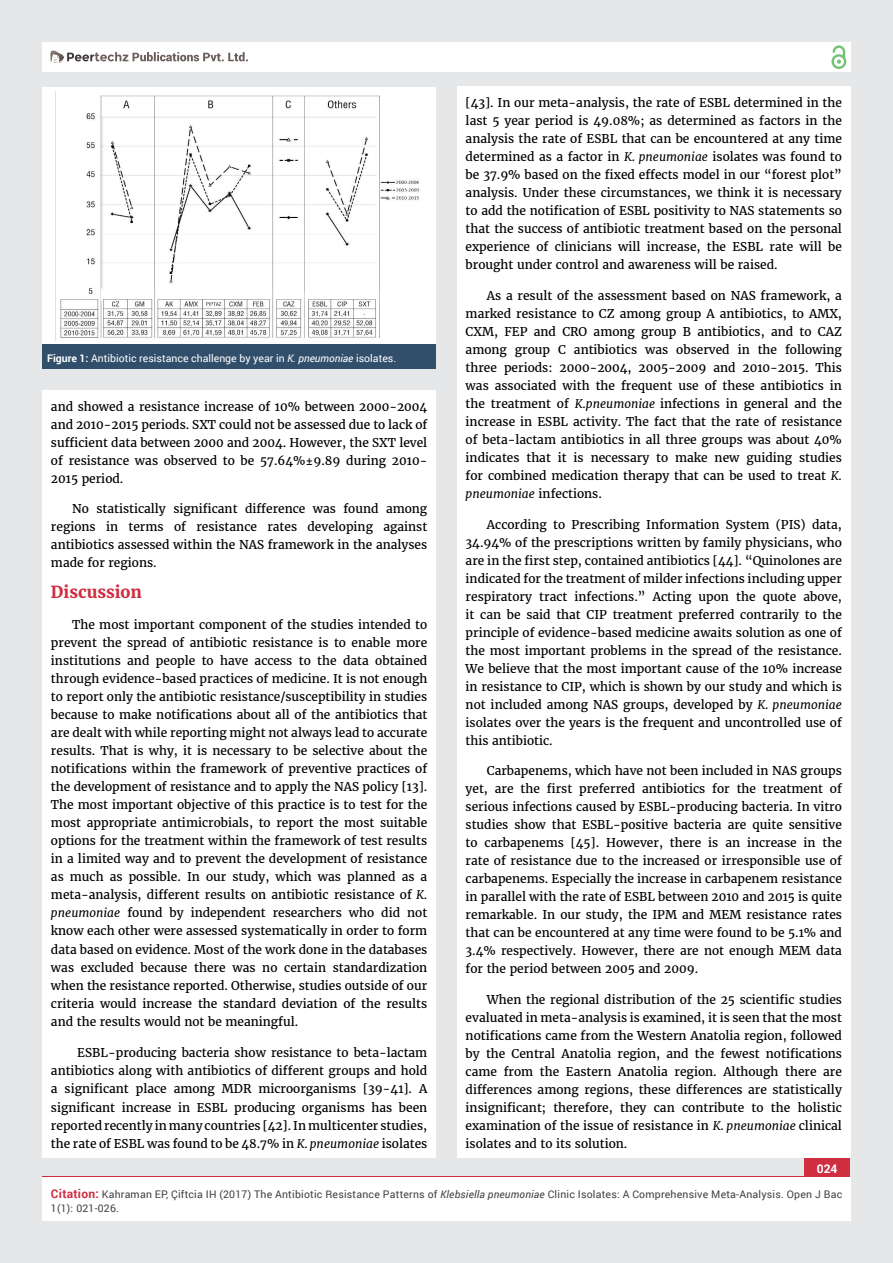
<style>
.page{position:relative;width:893px;height:1263px;background:#e6e7e8}
.page>*{position:absolute;margin:0;border:0;box-sizing:border-box;transform-origin:0 0}
.t1{font:700 16.5px "Merriweather";color:#cf2e41}
.t2{font:12px/18px "Merriweather";color:#000;text-align:justify}
.t3{font:700 12px "Roboto";color:#fff}
.t4{font:10.5px/13.5px "Roboto";letter-spacing:.02em;color:#414042}
.t5{font:10.5px "Roboto";color:#fff}
.s1{font-weight:700}
.s2{font-style:italic}
.s3{font-weight:700;font-size:12px;color:#cf2e41}
</style>
<div class="page">
<div style="left:42px;top:43px;width:808px;height:29px;background:#fff"></div>
<div style="left:831px;top:54px;width:15px;height:15px;border:2px solid #74c273;border-radius:50%"></div>
<svg style="left:831px;top:45px;width:15px;height:19px"></svg>
<div style="left:804px;top:1157px;width:46px;height:43px;background:#cf2e41"></div>
<svg style="left:49px;top:50px;width:199px;height:14px"></svg>
<div style="left:42px;top:1177px;width:809px;height:43px;background:#fff"></div>
<div style="left:42px;top:390px;width:394px;height:768px;background:#fff"></div>
<div style="left:457px;top:87px;width:393px;height:1071px;background:#fff"></div>
<div style="left:43px;top:87px;width:393px;height:257px;background:#fff"></div>
<div style="left:43px;top:344px;width:393px;height:25px;background:#314e6b"></div>
<img style="left:60px;top:95px;width:359px;height:243px">
<p class="t5" style="left:47px;top:351px;width:351px"><span class="s1">Figure 1:</span> Antibiotic resistance challenge by year in <span class="s2">K. pneumoniae</span> isolates.</p>
<p class="t2" style="left:51px;top:397px;width:378px">and showed a resistance increase of 10% between 2000-2004 and 2010-2015 periods. SXT could not be assessed due to lack of sufficient data between 2000 and 2004. However, the SXT level of resistance was observed to be 57.64%±9.89 during 2010- 2015 period.</p>
<p class="t2" style="left:51px;top:500px;width:378px;text-indent:21px">No statistically significant difference was found among regions in terms of resistance rates developing against antibiotics assessed within the NAS framework in the analyses made for regions.</p>
<h1 class="t1" style="left:51px;top:582px;width:93px">Discussion</h1>
<p class="t2" style="left:51px;top:616px;width:378px;text-indent:21px">The most important component of the studies intended to prevent the spread of antibiotic resistance is to enable more institutions and people to have access to the data obtained through evidence-based practices of medicine. It is not enough to report only the antibiotic resistance/susceptibility in studies because to make notifications about all of the antibiotics that are dealt with while reporting might not always lead to accurate results. That is why, it is necessary to be selective about the notifications within the framework of preventive practices of the development of resistance and to apply the NAS policy [13].<br>The most important objective of this practice is to test for the most appropriate antimicrobials, to report the most suitable options for the treatment within the framework of test results in a limited way and to prevent the development of resistance as much as possible. In our study, which was planned as a meta-analysis, different results on antibiotic resistance of <span class="s2">K. pneumoniae</span> found by independent researchers who did not know each other were assessed systematically in order to form data based on evidence. Most of the work done in the databases was excluded because there was no certain standardization when the resistance reported. Otherwise, studies outside of our criteria would increase the standard deviation of the results and the results would not be meaningful.</p>
<p class="t2" style="left:51px;top:1044px;width:378px;text-indent:26px">ESBL-producing bacteria show resistance to beta-lactam antibiotics along with antibiotics of different groups and hold a significant place among MDR microorganisms [39-41]. A significant increase in ESBL producing organisms has been reported recently in many countries [42]. In multicenter studies, the rate of ESBL was found to be 48.7% in <span class="s2">K. pneumoniae</span> isolates</p>
<p class="t2" style="left:466px;top:94px;width:378px">[43]. In our meta-analysis, the rate of ESBL determined in the last 5 year period is 49.08%; as determined as factors in the analysis the rate of ESBL that can be encountered at any time determined as a factor in <span class="s2">K. pneumoniae</span> isolates was found to be 37.9% based on the fixed effects model in our “forest plot” analysis. Under these circumstances, we think it is necessary to add the notification of ESBL positivity to NAS statements so that the success of antibiotic treatment based on the personal experience of clinicians will increase, the ESBL rate will be brought under control and awareness will be raised.</p>
<p class="t2" style="left:466px;top:287px;width:378px;text-indent:21px">As a result of the assessment based on NAS framework, a marked resistance to CZ among group A antibiotics, to AMX, CXM, FEP and CRO among group B antibiotics, and to CAZ among group C antibiotics was observed in the following three periods: 2000-2004, 2005-2009 and 2010-2015. This was associated with the frequent use of these antibiotics in the treatment of <span class="s2">K.pneumoniae</span> infections in general and the increase in ESBL activity. The fact that the rate of resistance of beta-lactam antibiotics in all three groups was about 40% indicates that it is necessary to make new guiding studies for combined medication therapy that can be used to treat <span class="s2">K. pneumoniae</span> infections.</p>
<p class="t2" style="left:466px;top:515px;width:378px;text-indent:21px">According to Prescribing Information System (PIS) data, 34.94% of the prescriptions written by family physicians, who are in the first step, contained antibiotics [44]. “Quinolones are indicated for the treatment of milder infections including upper respiratory tract infections.” Acting upon the quote above, it can be said that CIP treatment preferred contrarily to the principle of evidence-based medicine awaits solution as one of the most important problems in the spread of the resistance.<br>We believe that the most important cause of the 10% increase in resistance to CIP, which is shown by our study and which is not included among NAS groups, developed by <span class="s2">K. pneumoniae </span>isolates over the years is the frequent and uncontrolled use of this antibiotic.</p>
<p class="t2" style="left:466px;top:762px;width:378px;text-indent:21px">Carbapenems, which have not been included in NAS groups yet, are the first preferred antibiotics for the treatment of serious infections caused by ESBL-producing bacteria. In vitro studies show that ESBL-positive bacteria are quite sensitive to carbapenems [45]. However, there is an increase in the rate of resistance due to the increased or irresponsible use of carbapenems. Especially the increase in carbapenem resistance in parallel with the rate of ESBL between 2010 and 2015 is quite remarkable. In our study, the IPM and MEM resistance rates that can be encountered at any time were found to be 5.1% and 3.4% respectively. However, there are not enough MEM data for the period between 2005 and 2009.</p>
<p class="t2" style="left:466px;top:991px;width:378px;text-indent:21px">When the regional distribution of the 25 scientific studies evaluated in meta-analysis is examined, it is seen that the most notifications came from the Western Anatolia region, followed by the Central Anatolia region, and the fewest notifications came from the Eastern Anatolia region. Although there are differences among regions, these differences are statistically insignificant; therefore, they can contribute to the holistic examination of the issue of resistance in <span class="s2">K. pneumoniae</span> clinical isolates and to its solution.</p>
<p class="t3" style="left:817px;top:1161px;width:22px">024</p>
<p class="t4" style="left:51px;top:1188px;width:793px"><span class="s3">Citation:</span> Kahraman EP, Çiftcia IH (2017) The Antibiotic Resistance Patterns of <span class="s2">Klebsiella pneumoniae</span> Clinic Isolates: A Comprehensive Meta-Analysis. Open J Bac<br>1(1): 021-026.</p>
</div>
